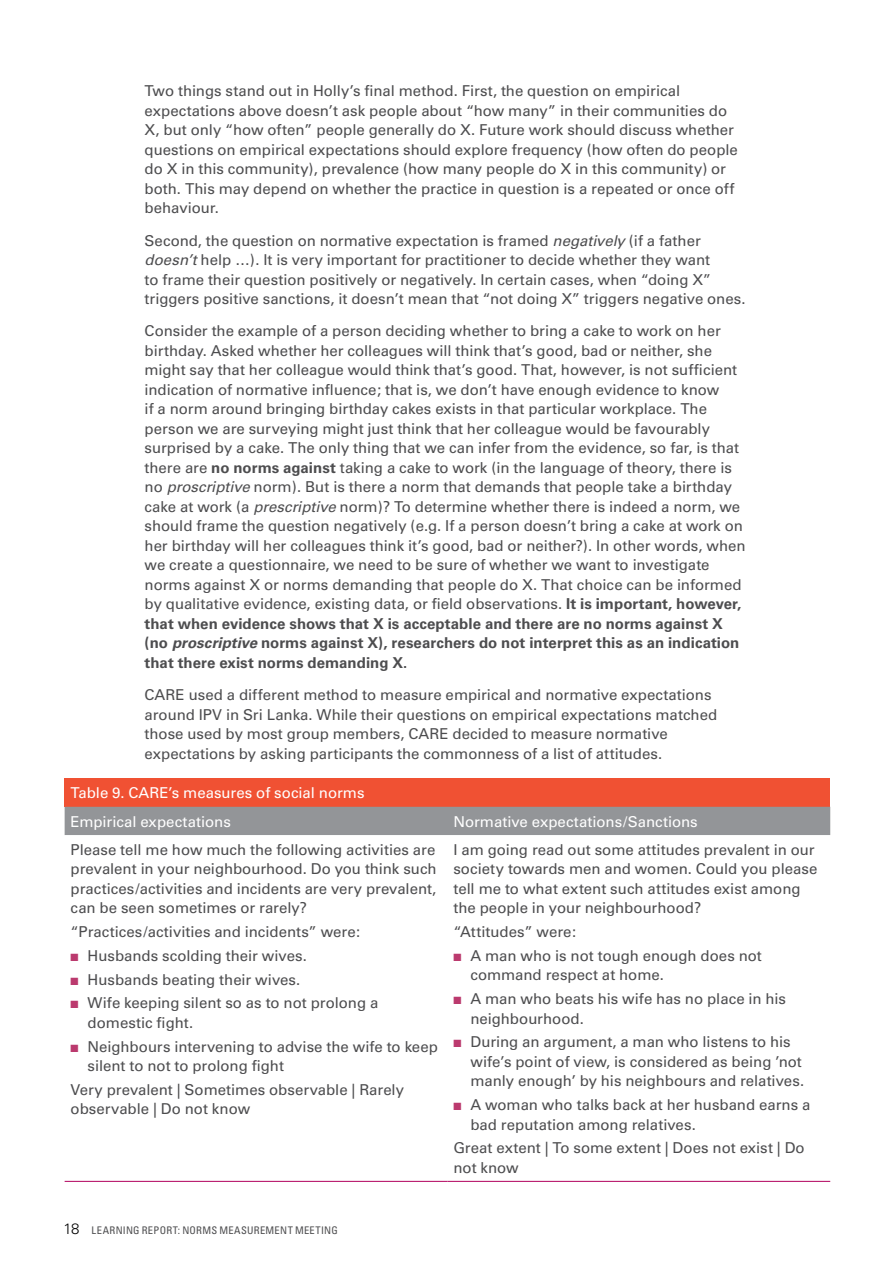
<style>
.page{position:relative;width:893px;height:1263px;background:#fff}
.page>*{position:absolute;margin:0;border:0;box-sizing:border-box;transform-origin:0 0}
.t1{font:15px/19.5px "Univers";letter-spacing:-.005em;color:#4d4d4f}
.t2{font:15px/28.2px "Univers";color:#fff}
.t3{font:condensed 10.5px "Univers";letter-spacing:.03em;color:#4d4d4f}
.s1{font-style:italic}
.s2{font-weight:700}
.s3{font-weight:700;font-style:italic}
.s4{color:#bb3a6e}
.s5{font-weight:300;font-stretch:normal;font-size:15px;color:#000}
</style>
<div class="page">
<div style="left:65px;top:778px;width:765px;height:29px;background:#f05133"></div>
<div style="left:65px;top:807px;width:765px;height:28px;background:#939598"></div>
<hr style="left:65px;top:1181px;width:382px;height:1px;background:#b1005d">
<hr style="left:447px;top:1181px;width:383px;height:1px;background:#b1005d">
<p class="t1" style="left:145px;top:81px;width:595px">Two things stand out in Holly’s final method. First, the question on empirical expectations above doesn’t ask people about “how many” in their communities do X, but only “how often” people generally do X. Future work should discuss whether questions on empirical expectations should explore frequency (how often do people do X in this community), prevalence (how many people do X in this community) or both. This may depend on whether the practice in question is a repeated or once off behaviour.</p>
<p class="t1" style="left:145px;top:231px;width:603px">Second, the question on normative expectation is framed <span class="s1">negatively</span> (if a father <span class="s1">doesn’t</span> help …). It is very important for practitioner to decide whether they want<br>to frame their question positively or negatively. In certain cases, when “doing X” triggers positive sanctions, it doesn’t mean that “not doing X” triggers negative ones.</p>
<p class="t1" style="left:145px;top:321px;width:603px">Consider the example of a person deciding whether to bring a cake to work on her birthday. Asked whether her colleagues will think that’s good, bad or neither, she might say that her colleague would think that’s good. That, however, is not sufficient indication of normative influence; that is, we don’t have enough evidence to know<br>if a norm around bringing birthday cakes exists in that particular workplace. The person we are surveying might just think that her colleague would be favourably surprised by a cake. The only thing that we can infer from the evidence, so far, is that there are <span class="s2">no norms against</span> taking a cake to work (in the language of theory, there is no <span class="s1">proscriptive</span> norm). But is there a norm that demands that people take a birthday cake at work (a <span class="s1">prescriptive</span> norm)? To determine whether there is indeed a norm, we should frame the question negatively (e.g. If a person doesn’t bring a cake at work on her birthday will her colleagues think it’s good, bad or neither?). In other words, when we create a questionnaire, we need to be sure of whether we want to investigate norms against X or norms demanding that people do X. That choice can be informed by qualitative evidence, existing data, or field observations. <span class="s2">It is important, however, that when evidence shows that X is acceptable and there are no norms against X (no</span> <span class="s3">proscriptive</span> <span class="s2">norms against X), researchers do not interpret this as an indication that there exist norms demanding X.</span></p>
<p class="t1" style="left:145px;top:685px;width:574px">CARE used a different method to measure empirical and normative expectations around IPV in Sri Lanka. While their questions on empirical expectations matched those used by most group members, CARE decided to measure normative expectations by asking participants the commonness of a list of attitudes.</p>
<p class="t2" style="left:71px;top:779px;width:295px">Table 9. CARE’s measures of social norms<br>Empirical expectations</p>
<p class="t1" style="left:71px;top:840px;width:368px;text-align:justify">Please tell me how much the following activities are prevalent in your neighbourhood. Do you think such practices/activities and incidents are very prevalent, can be seen sometimes or rarely?</p>
<p class="t1" style="left:71px;top:922px;width:291px">“Practices/activities and incidents” were:</p>
<p class="t1" style="left:71px;top:946px;width:238px"><span class="s4">■</span> Husbands scolding their wives.</p>
<p class="t1" style="left:71px;top:969px;width:231px"><span class="s4">■</span> Husbands beating their wives.</p>
<p class="t1" style="left:88px;top:993px;width:292px;text-indent:-17px"><span class="s4">■</span> Wife keeping silent so as to not prolong a domestic fight.</p>
<p class="t1" style="left:88px;top:1036px;width:352px;text-indent:-17px"><span class="s4">■</span> Neighbours intervening to advise the wife to keep silent to not to prolong fight</p>
<p class="t1" style="left:71px;top:1080px;width:335px">Very prevalent | Sometimes observable | Rarely observable | Do not know</p>
<p class="t2" style="left:453px;top:807px;width:246px">Normative expectations/Sanctions</p>
<p class="t1" style="left:453px;top:840px;width:365px">I am going read out some attitudes prevalent in our society towards men and women. Could you please tell me to what extent such attitudes exist among the people in your neighbourhood?</p>
<p class="t1" style="left:453px;top:922px;width:124px">“Attitudes” were:</p>
<p class="t1" style="left:470px;top:946px;width:293px;text-indent:-17px"><span class="s4">■</span> A man who is not tough enough does not command respect at home.</p>
<p class="t1" style="left:470px;top:989px;width:317px;text-indent:-17px"><span class="s4">■</span> A man who beats his wife has no place in his neighbourhood.</p>
<p class="t1" style="left:470px;top:1032px;width:335px;text-indent:-17px"><span class="s4">■</span> During an argument, a man who listens to his wife’s point of view, is considered as being ’not manly enough’ by his neighbours and relatives.</p>
<p class="t1" style="left:470px;top:1095px;width:341px;text-indent:-17px"><span class="s4">■</span> A woman who talks back at her husband earns a bad reputation among relatives.</p>
<p class="t1" style="left:453px;top:1138px;width:353px">Great extent | To some extent | Does not exist | Do not know</p>
<p class="t3" style="left:63px;top:1223px;width:276px"><span class="s5">18</span> LEARNING REPORT: NORMS MEASUREMENT MEETING</p>
</div>
